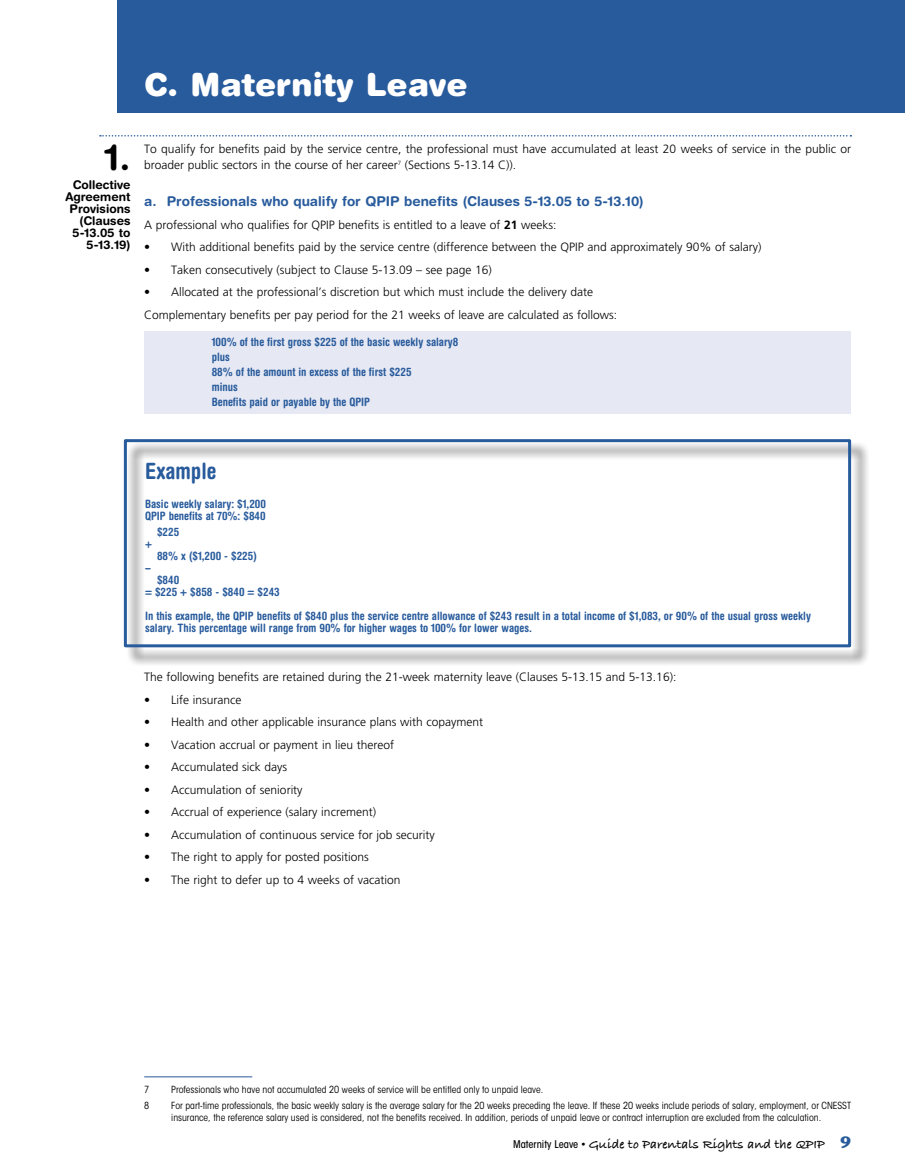
<style>
.page{position:relative;width:905px;height:1175px;background:#fff}
.page>*{position:absolute;margin:0;border:0;box-sizing:border-box;transform-origin:0 0}
.t1{font:700 36px "Helvetica Rounded LT Std";color:#000}
.t2{font:900 31.65px "Helvetica Rounded LT Std";color:#fff}
.t3{font:700 condensed 22.5px "Helvetica Rounded LT Std";color:#285b9c}
.t4{font:700 13.5px "Helvetica Rounded LT Std";color:#285b9c}
.t5{font:700 13.5px "Bradley Hand ITCTT";color:#000}
.t6{font:300 12px/15.8px "Frutiger LT Std";color:#000}
.t7{font:700 12px/12px "Helvetica Rounded LT Std";color:#000;text-align:right}
.t8{font:700 condensed 11.55px/15px "Helvetica Rounded LT Std";color:#285b9c}
.t9{font:condensed 9.75px/11.7px "ITC Avant Garde Std";color:#000}
.s1{font-weight:700}
.s2{font-family:"ITC Avant Garde Std";font-weight:500;font-stretch:condensed;font-size:10.5px}
.s3{font-family:"Stone Sans Std";font-size:16.5px;color:#285b9c}
</style>
<div class="page">
<svg style="left:100px;top:135px;width:751px;height:1px"></svg>
<div style="left:144px;top:332px;width:707px;height:81px;background:#e6e8f3"></div>
<div style="left:126px;top:441px;width:744px;height:225px;background:#000;opacity:.75"></div>
<div style="left:124px;top:439px;width:727px;height:208px;border:3px solid #285b9c"></div>
<hr style="left:144px;top:1076px;width:108px;height:1px;background:#285b9c">
<div style="left:117px;top:0;width:787px;height:112px;background:#285b9c"></div>
<h2 class="t2" style="left:144px;top:64px;width:325px">C. Maternity Leave</h2>
<h1 class="t1" style="left:105px;top:136px;width:27px">1.</h1>
<p class="t7" style="left:65px;top:179px;width:67px">Collective<br>Agreement<br>Provisions (Clauses<br>5-13.05 to<br>5-13.19)</p>
<p class="t6" style="left:144px;top:141px;width:708px">To qualify for benefits paid by the service centre, the professional must have accumulated at least 20 weeks of service in the public or broader public sectors in the course of her career<sup>7</sup> (Sections 5-13.14 C)).</p>
<p class="t4" style="left:144px;top:193px;width:501px">a. Professionals who qualify for QPIP benefits (Clauses 5-13.05 to 5-13.10)</p>
<p class="t6" style="left:144px;top:217px;width:414px">A professional who qualifies for QPIP benefits is entitled to a leave of <span class="s1">21</span> weeks:</p>
<p class="t6" style="left:144px;top:239px;width:619px">• With additional benefits paid by the service centre (difference between the QPIP and approximately 90% of salary)</p>
<p class="t6" style="left:144px;top:262px;width:349px">• Taken consecutively (subject to Clause 5-13.09 – see page 16)</p>
<p class="t6" style="left:144px;top:281px;width:474px;line-height:22.5px">• Allocated at the professional’s discretion but which must include the delivery date<br>Complementary benefits per pay period for the 21 weeks of leave are calculated as follows:</p>
<p class="t8" style="left:212px;top:334px;width:248px">100% of the first gross $225 of the basic weekly salary8 plus<br>88% of the amount in excess of the first $225<br>minus<br>Benefits paid or payable by the QPIP</p>
<h3 class="t3" style="left:145px;top:457px;width:73px">Example</h3>
<p class="t8" style="left:145px;top:497px;width:122px;line-height:12px">Basic weekly salary: $1,200<br>QPIP benefits at 70%: $840</p>
<p class="t8" style="left:157px;top:524px;width:24px">$225</p>
<p class="t8" style="left:145px;top:536px;width:8px">+</p>
<p class="t8" style="left:157px;top:548px;width:101px">88% x ($1,200 - $225)</p>
<p class="t8" style="left:145px;top:560px;width:7px">–</p>
<p class="t8" style="left:145px;top:574px;width:136px;line-height:12px;text-indent:12px">$840<br>= $225 + $858 - $840 = $243</p>
<p class="t8" style="left:145px;top:610px;width:667px;line-height:12px">In this example, the QPIP benefits of $840 plus the service centre allowance of $243 result in a total income of $1,083, or 90% of the usual gross weekly salary. This percentage will range from 90% for higher wages to 100% for lower wages.</p>
<p class="t6" style="left:144px;top:669px;width:533px">The following benefits are retained during the 21-week maternity leave (Clauses 5-13.15 and 5-13.16):</p>
<p class="t6" style="left:144px;top:692px;width:99px">• Life insurance</p>
<p class="t6" style="left:144px;top:714px;width:340px">• Health and other applicable insurance plans with copayment</p>
<p class="t6" style="left:144px;top:737px;width:251px">• Vacation accrual or payment in lieu thereof</p>
<p class="t6" style="left:144px;top:759px;width:145px">• Accumulated sick days</p>
<p class="t6" style="left:144px;top:782px;width:160px">• Accumulation of seniority</p>
<p class="t6" style="left:144px;top:804px;width:233px">• Accrual of experience (salary increment)</p>
<p class="t6" style="left:144px;top:827px;width:292px">• Accumulation of continuous service for job security</p>
<p class="t6" style="left:144px;top:849px;width:226px">• The right to apply for posted positions</p>
<p class="t6" style="left:144px;top:872px;width:258px">• The right to defer up to 4 weeks of vacation</p>
<p class="t9" style="left:144px;top:1083px;width:7px">7</p>
<p class="t9" style="left:171px;top:1083px;width:373px">Professionals who have not accumulated 20 weeks of service will be entitled only to unpaid leave.</p>
<p class="t9" style="left:144px;top:1099px;width:7px">8</p>
<p class="t9" style="left:171px;top:1099px;width:681px">For part-time professionals, the basic weekly salary is the average salary for the 20 weeks preceding the leave. If these 20 weeks include periods of salary, employment, or CNESST insurance, the reference salary used is considered, not the benefits received. In addition, periods of unpaid leave or contract interruption are excluded from the calculation.</p>
<p class="t5" style="left:513px;top:1133px;width:339px"><span class="s2">Maternity Leave •</span> Guide to Parentals Rights and the QPIP <span class="s3">9</span></p>
</div>
